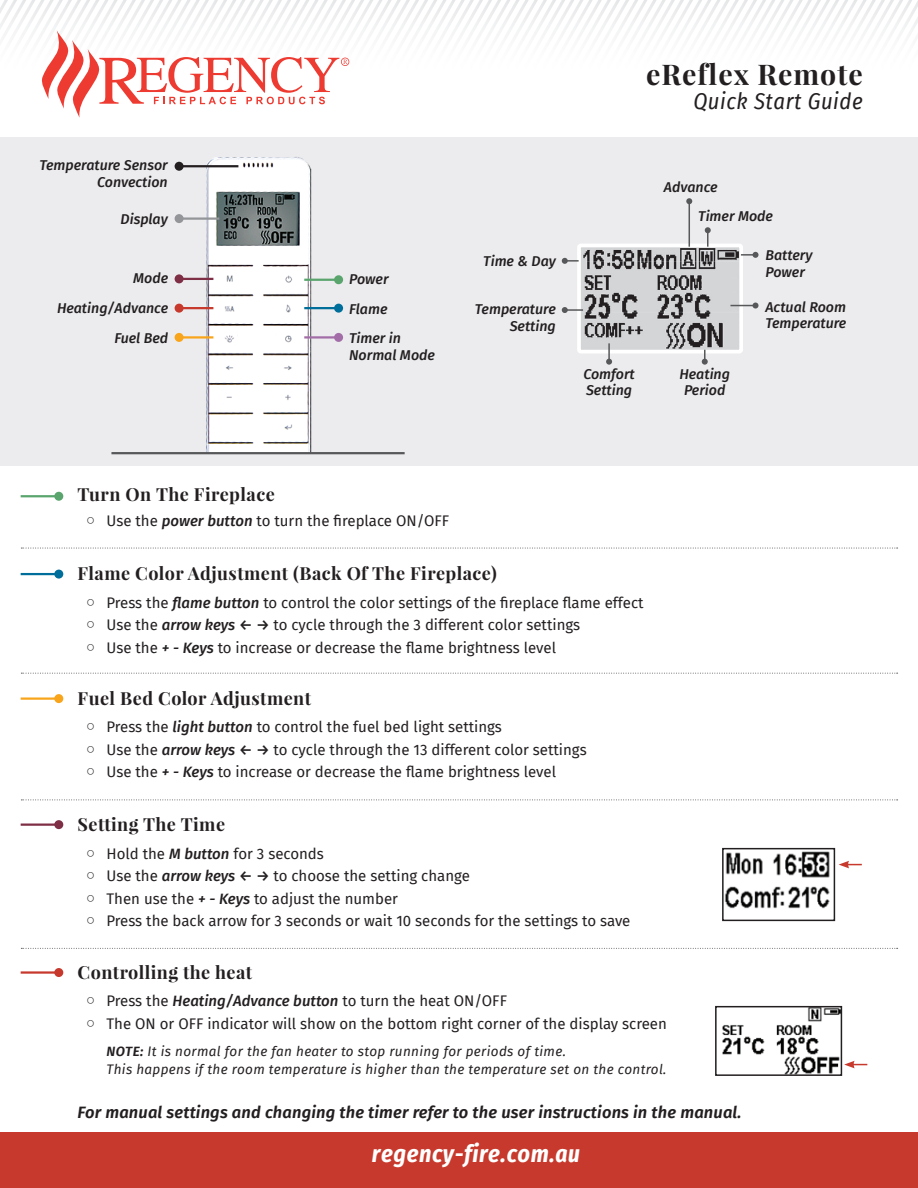
<style>
.page{position:relative;width:918px;height:1188px;background:#fff}
.page>*{position:absolute;margin:0;border:0;box-sizing:border-box;transform-origin:0 0}
.t1{font:700 28.5px "Playfair Display";letter-spacing:.035em;color:#231f20}
.t2{font:italic 700 24px "Fira Sans Condensed";letter-spacing:.025em;color:#fff}
.t3{font:italic 22.5px "Fira Sans Condensed";letter-spacing:.025em;color:#231f20}
.t4{font:700 18px "Playfair Display";letter-spacing:.025em;color:#231f20}
.t5{font:italic 600 16.5px "Fira Sans";letter-spacing:.01em;color:#231f20}
.t6{font:15px "Fira Sans";color:#231f20}
.t7{font:italic 500 14.25px/16.5px "Fira Sans";color:#231f20}
.t8{font:italic 13.5px/18px "Fira Sans";letter-spacing:.025em;color:#231f20}
.s1{font-family:"Arial Unicode MS"}
.s2{font-weight:500;font-style:italic}
.s3{font-weight:600}
</style>
<div class="page">
<div style="left:0;top:137px;width:918px;height:329px;background:#ececee"></div>
<svg style="left:0;top:0;width:918px;height:118px"></svg>
<hr style="left:21px;top:495px;width:38px;height:2px;background:#59a56d">
<div style="left:54px;top:492px;width:9px;height:9px;background:#59a56d;border-radius:50%"></div>
<hr style="left:21px;top:573px;width:38px;height:2px;background:#006e9a">
<div style="left:54px;top:570px;width:9px;height:9px;background:#006e9a;border-radius:50%"></div>
<hr style="left:21px;top:697px;width:38px;height:3px;background:#f9a51b">
<div style="left:54px;top:694px;width:9px;height:9px;background:#f9a51b;border-radius:50%"></div>
<hr style="left:21px;top:824px;width:38px;height:2px;background:#7e2e45">
<div style="left:54px;top:820px;width:9px;height:9px;background:#7e2e45;border-radius:50%"></div>
<hr style="left:21px;top:971px;width:38px;height:3px;background:#c7392c">
<div style="left:54px;top:968px;width:9px;height:9px;background:#c7392c;border-radius:50%"></div>
<div style="left:0;top:1132px;width:918px;height:56px;background:#c7392c"></div>
<svg style="left:21px;top:548px;width:877px;height:1px"></svg>
<svg style="left:21px;top:948px;width:877px;height:1px"></svg>
<svg style="left:21px;top:673px;width:877px;height:1px"></svg>
<svg style="left:21px;top:800px;width:877px;height:1px"></svg>
<img style="left:204px;top:156px;width:108px;height:296px">
<hr style="left:304px;top:279px;width:35px;height:2px;background:#59a56d">
<div style="left:334px;top:275px;width:9px;height:9px;background:#59a56d;border-radius:50%"></div>
<hr style="left:304px;top:336px;width:35px;height:3px;background:#a36ea7">
<div style="left:334px;top:333px;width:9px;height:9px;background:#a36ea7;border-radius:50%"></div>
<hr style="left:179px;top:336px;width:34px;height:3px;background:#f9a51b">
<div style="left:175px;top:333px;width:9px;height:9px;background:#f9a51b;border-radius:50%"></div>
<hr style="left:179px;top:217px;width:40px;height:3px;background:#939598">
<div style="left:175px;top:214px;width:9px;height:9px;background:#939598;border-radius:50%"></div>
<hr style="left:179px;top:165px;width:59px;height:2px;background:#231f20">
<div style="left:175px;top:162px;width:9px;height:9px;background:#231f20;border-radius:50%"></div>
<hr style="left:179px;top:278px;width:34px;height:2px;background:#7e2e45">
<div style="left:175px;top:274px;width:9px;height:9px;background:#7e2e45;border-radius:50%"></div>
<hr style="left:111px;top:452px;width:294px;height:2px;background:#57585a">
<hr style="left:304px;top:307px;width:35px;height:2px;background:#006e9a">
<div style="left:334px;top:304px;width:9px;height:9px;background:#006e9a;border-radius:50%"></div>
<hr style="left:179px;top:307px;width:34px;height:2px;background:#c7392c">
<div style="left:175px;top:304px;width:9px;height:9px;background:#c7392c;border-radius:50%"></div>
<img style="left:582px;top:249px;width:156px;height:100px">
<div style="left:577px;top:244px;width:166px;height:110px;border:4px solid #fff;border-radius:2px"></div>
<svg style="left:562px;top:258px;width:17px;height:6px"></svg>
<svg style="left:562px;top:307px;width:21px;height:6px"></svg>
<svg style="left:741px;top:252px;width:18px;height:6px"></svg>
<svg style="left:730px;top:303px;width:29px;height:6px"></svg>
<svg style="left:702px;top:350px;width:6px;height:15px"></svg>
<hr style="left:689px;top:201px;width:1px;height:46px;background:#57585a">
<svg style="left:686px;top:198px;width:6px;height:6px"></svg>
<svg style="left:705px;top:227px;width:6px;height:20px"></svg>
<svg style="left:606px;top:343px;width:6px;height:22px"></svg>
<svg style="left:722px;top:847px;width:140px;height:75px"></svg>
<svg style="left:715px;top:1005px;width:152px;height:71px"></svg>
<p class="t7" style="left:39px;top:156px;width:130px;text-align:right">Temperature Sensor<br>Convection</p>
<p class="t7" style="left:121px;top:210px;width:49px">Display</p>
<p class="t7" style="left:57px;top:263px;width:113px;line-height:29.7px;text-align:right">Mode<br>Heating/Advance</p>
<p class="t7" style="left:114px;top:329px;width:55px">Fuel Bed</p>
<p class="t7" style="left:349px;top:270px;width:41px">Power</p>
<p class="t7" style="left:349px;top:300px;width:40px">Flame</p>
<p class="t7" style="left:349px;top:329px;width:87px">Timer in<br>Normal Mode</p>
<h1 class="t1" style="left:646px;top:57px;width:218px">eReflex Remote</h1>
<h3 class="t3" style="left:693px;top:84px;width:171px">Quick Start Guide</h3>
<p class="t7" style="left:483px;top:252px;width:74px">Time &amp; Day</p>
<p class="t7" style="left:475px;top:300px;width:82px;text-align:right">Temperature<br>Setting</p>
<p class="t7" style="left:583px;top:365px;width:53px">Comfort<br>Setting</p>
<p class="t7" style="left:698px;top:172px;width:76px;line-height:28.8px;text-indent:-34px">Advance<br>Timer Mode</p>
<p class="t7" style="left:679px;top:365px;width:52px;text-align:center">Heating<br>Period</p>
<p class="t7" style="left:765px;top:246px;width:49px">Battery<br>Power</p>
<p class="t7" style="left:765px;top:298px;width:82px">Actual Room<br>Temperature</p>
<p class="t4" style="left:78px;top:483px;width:199px">Turn On The Fireplace</p>
<p class="t6" style="left:86px;top:510px;width:365px"><span class="s1">○</span> Use the <span class="s2">power button</span> to turn the fireplace ON/OFF</p>
<p class="t4" style="left:78px;top:562px;width:421px">Flame Color Adjustment (Back Of The Fireplace)</p>
<p class="t6" style="left:86px;top:591px;width:559px"><span class="s1">○</span> Press the <span class="s2">flame button</span> to control the color settings of the fireplace flame effect</p>
<p class="t6" style="left:86px;top:614px;width:495px"><span class="s1">○</span> Use the <span class="s2">arrow keys ← →</span> to cycle through the 3 different color settings</p>
<p class="t6" style="left:86px;top:636px;width:471px"><span class="s1">○</span> Use the <span class="s2">+ - Keys</span> to increase or decrease the flame brightness level</p>
<p class="t4" style="left:78px;top:687px;width:235px">Fuel Bed Color Adjustment</p>
<p class="t6" style="left:86px;top:716px;width:417px"><span class="s1">○</span> Press the <span class="s2">light button</span> to control the fuel bed light settings</p>
<p class="t6" style="left:86px;top:738px;width:502px"><span class="s1">○</span> Use the <span class="s2">arrow keys ← →</span> to cycle through the 13 different color settings</p>
<p class="t6" style="left:86px;top:761px;width:471px"><span class="s1">○</span> Use the <span class="s2">+ - Keys</span> to increase or decrease the flame brightness level</p>
<p class="t4" style="left:78px;top:813px;width:149px">Setting The Time</p>
<p class="t6" style="left:86px;top:842px;width:239px"><span class="s1">○</span> Hold the <span class="s2">M button</span> for 3 seconds</p>
<p class="t6" style="left:86px;top:864px;width:385px"><span class="s1">○</span> Use the <span class="s2">arrow keys ← →</span> to choose the setting change</p>
<p class="t6" style="left:86px;top:887px;width:313px"><span class="s1">○</span> Then use the <span class="s2">+ - Keys</span> to adjust the number</p>
<p class="t6" style="left:86px;top:909px;width:546px"><span class="s1">○</span> Press the back arrow for 3 seconds or wait 10 seconds for the settings to save</p>
<p class="t4" style="left:78px;top:961px;width:176px">Controlling the heat</p>
<p class="t6" style="left:86px;top:990px;width:422px"><span class="s1">○</span> Press the <span class="s2">Heating/Advance button</span> to turn the heat ON/OFF</p>
<p class="t6" style="left:86px;top:1012px;width:582px"><span class="s1">○</span> The ON or OFF indicator will show on the bottom right corner of the display screen</p>
<p class="t8" style="left:106px;top:1042px;width:562px"><span class="s3">NOTE:</span> It is normal for the fan heater to stop running for periods of time.<br>This happens if the room temperature is higher than the temperature set on the control.</p>
<p class="t5" style="left:78px;top:1099px;width:665px">For manual settings and changing the timer refer to the user instructions in the manual.</p>
<h2 class="t2" style="left:372px;top:1134px;width:209px">regency-fire.com.au</h2>
</div>
